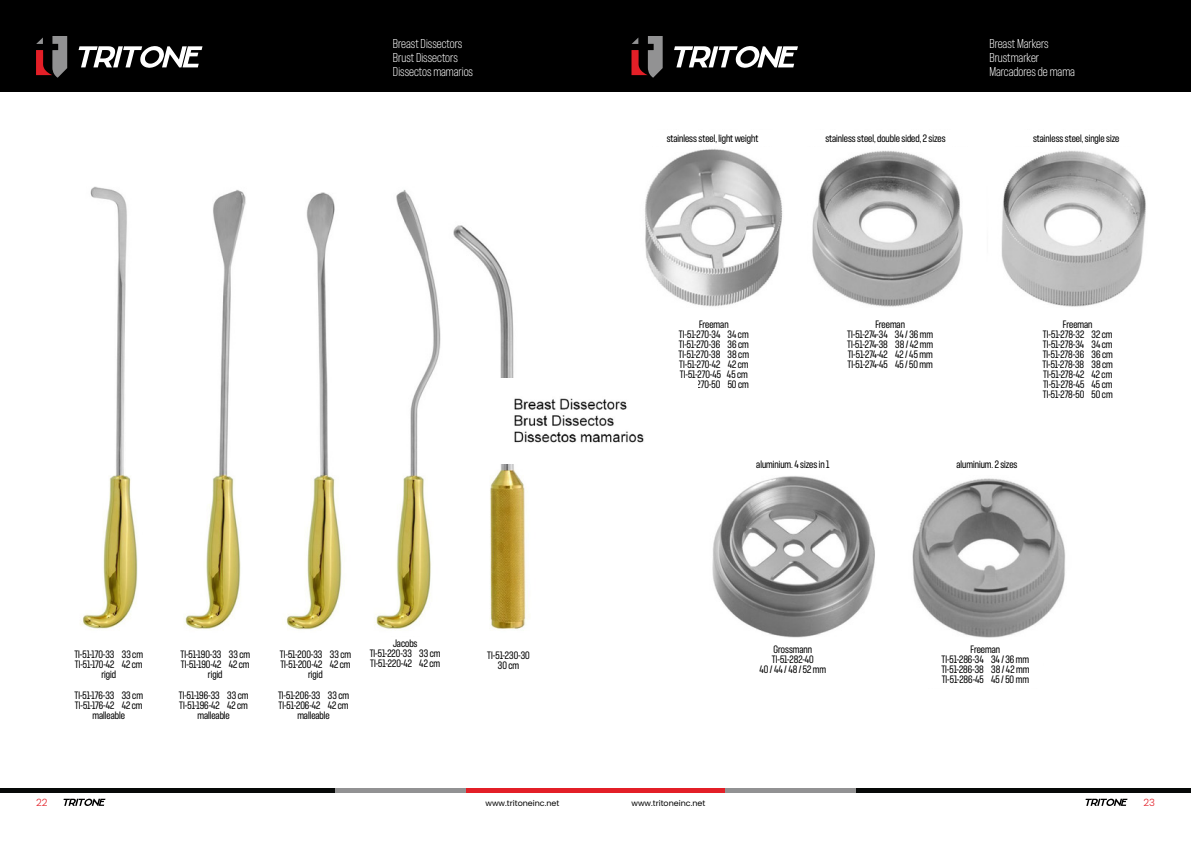
<style>
.page{position:relative;width:1191px;height:842px;background:#fff}
.page>*{position:absolute;margin:0;border:0;box-sizing:border-box;transform-origin:0 0}
.t1{font:100 12px/14.4px "F37 Judge";color:#fff}
.t2{font:10px/10px "F37 Judge";color:#000;text-align:center}
.t3{font:300 10px "Poppins";color:#e31f27}
.t4{font:8px "Poppins";color:#000}
</style>
<div class="page">
<img style="left:0;top:149px;width:1191px;height:651px">
<div style="left:48px;top:637px;width:496px;height:98px;background:#fff"></div>
<div style="left:742px;top:639px;width:100px;height:42px;background:#fff"></div>
<div style="left:922px;top:641px;width:120px;height:47px;background:#fff"></div>
<div style="left:943px;top:457px;width:89px;height:16px;background:#fff"></div>
<div style="left:733px;top:456px;width:120px;height:17px;background:#fff"></div>
<div style="left:655px;top:311px;width:113px;height:84px;background:#fff"></div>
<div style="left:829px;top:311px;width:125px;height:61px;background:#fff"></div>
<div style="left:1023px;top:311px;width:108px;height:98px;background:#fff"></div>
<div style="left:518px;top:757px;width:146px;height:23px;background:#fff"></div>
<div style="left:0;top:0;width:595px;height:92px;background:#000"></div>
<div style="left:595px;top:0;width:596px;height:92px;background:#000"></div>
<svg style="left:79px;top:46px;width:123px;height:22px"></svg>
<svg style="left:36px;top:36px;width:31px;height:42px"></svg>
<svg style="left:674px;top:46px;width:124px;height:22px"></svg>
<svg style="left:631px;top:36px;width:31px;height:42px"></svg>
<hr style="left:0;top:788px;width:335px;height:4px;background:#070908">
<hr style="left:335px;top:788px;width:131px;height:4px;background:#929293">
<hr style="left:466px;top:788px;width:129px;height:4px;background:#e31f27">
<svg style="left:63px;top:798px;width:42px;height:8px"></svg>
<svg style="left:1085px;top:798px;width:42px;height:8px"></svg>
<hr style="left:855px;top:788px;width:336px;height:4px;background:#070908">
<hr style="left:724px;top:788px;width:131px;height:4px;background:#929293">
<hr style="left:595px;top:788px;width:129px;height:4px;background:#e31f27">
<img style="left:493px;top:379px;width:205px;height:84px">
<p class="t1" style="left:393px;top:35px;width:82px">Breast Dissectors<br>Brust Dissectors<br>Dissectos mamarios</p>
<p class="t1" style="left:989px;top:35px;width:87px">Breast Markers<br>Brustmarker<br>Marcadores de mama</p>
<p class="t2" style="left:666px;top:133px;width:93px">stainless steel, light weight</p>
<p class="t2" style="left:825px;top:133px;width:122px">stainless steel, double sided, 2 sizes</p>
<p class="t2" style="left:1033px;top:133px;width:88px">stainless steel, single size</p>
<p class="t2" style="left:678px;top:318px;width:72px">Freeman<br>TI-51-270-34 34 cm<br>TI-51-270-36 36 cm<br>TI-51-270-38 38 cm<br>TI-51-270-42 42 cm<br>TI-51-270-45 45 cm<br>TI-51-270-50 50 cm</p>
<p class="t2" style="left:1042px;top:318px;width:72px">Freeman<br>TI-51-278-32 32 cm<br>TI-51-278-34 34 cm<br>TI-51-278-36 36 cm<br>TI-51-278-38 38 cm<br>TI-51-278-42 42 cm<br>TI-51-278-45 45 cm<br>TI-51-278-50 50 cm</p>
<p class="t2" style="left:847px;top:318px;width:88px">Freeman<br>TI-51-274-34 34 / 36 mm<br>TI-51-274-38 38 / 42 mm<br>TI-51-274-42 42 / 45 mm<br>TI-51-274-45 45 / 50 mm</p>
<p class="t2" style="left:74px;top:649px;width:70px">TI-51-170-33 33 cm<br>TI-51-170-42 42 cm rigid</p>
<p class="t2" style="left:180px;top:649px;width:71px">TI-51-190-33 33 cm<br>TI-51-190-42 42 cm rigid</p>
<p class="t2" style="left:280px;top:649px;width:73px">TI-51-200-33 33 cm<br>TI-51-200-42 42 cm rigid</p>
<p class="t2" style="left:370px;top:638px;width:72px">Jacobs<br>TI-51-220-33 33 cm<br>TI-51-220-42 42 cm</p>
<p class="t2" style="left:74px;top:690px;width:70px">TI-51-176-33 33 cm<br>TI-51-176-42 42 cm malleable</p>
<p class="t2" style="left:179px;top:690px;width:71px">TI-51-196-33 33 cm<br>TI-51-196-42 42 cm malleable</p>
<p class="t2" style="left:278px;top:690px;width:73px">TI-51-206-33 33 cm<br>TI-51-206-42 42 cm malleable</p>
<p class="t2" style="left:487px;top:650px;width:44px">TI-51-230-30<br>30 cm</p>
<p class="t2" style="left:756px;top:459px;width:75px">aluminium. 4 sizes in 1</p>
<p class="t2" style="left:759px;top:643px;width:68px">Grossmann<br>TI-51-282-40<br>40 / 44 / 48 / 52 mm</p>
<p class="t2" style="left:956px;top:459px;width:62px">aluminium. 2 sizes</p>
<p class="t2" style="left:941px;top:643px;width:89px">Freeman<br>TI-51-286-34 34 / 36 mm<br>TI-51-286-38 38 / 42 mm<br>TI-51-286-45 45 / 50 mm</p>
<p class="t3" style="left:36px;top:797px;width:13px">22</p>
<p class="t4" style="left:485px;top:798px;width:75px">www.tritoneinc.net</p>
<p class="t4" style="left:631px;top:798px;width:75px">www.tritoneinc.net</p>
<p class="t3" style="left:1143px;top:797px;width:13px">23</p>
</div>
